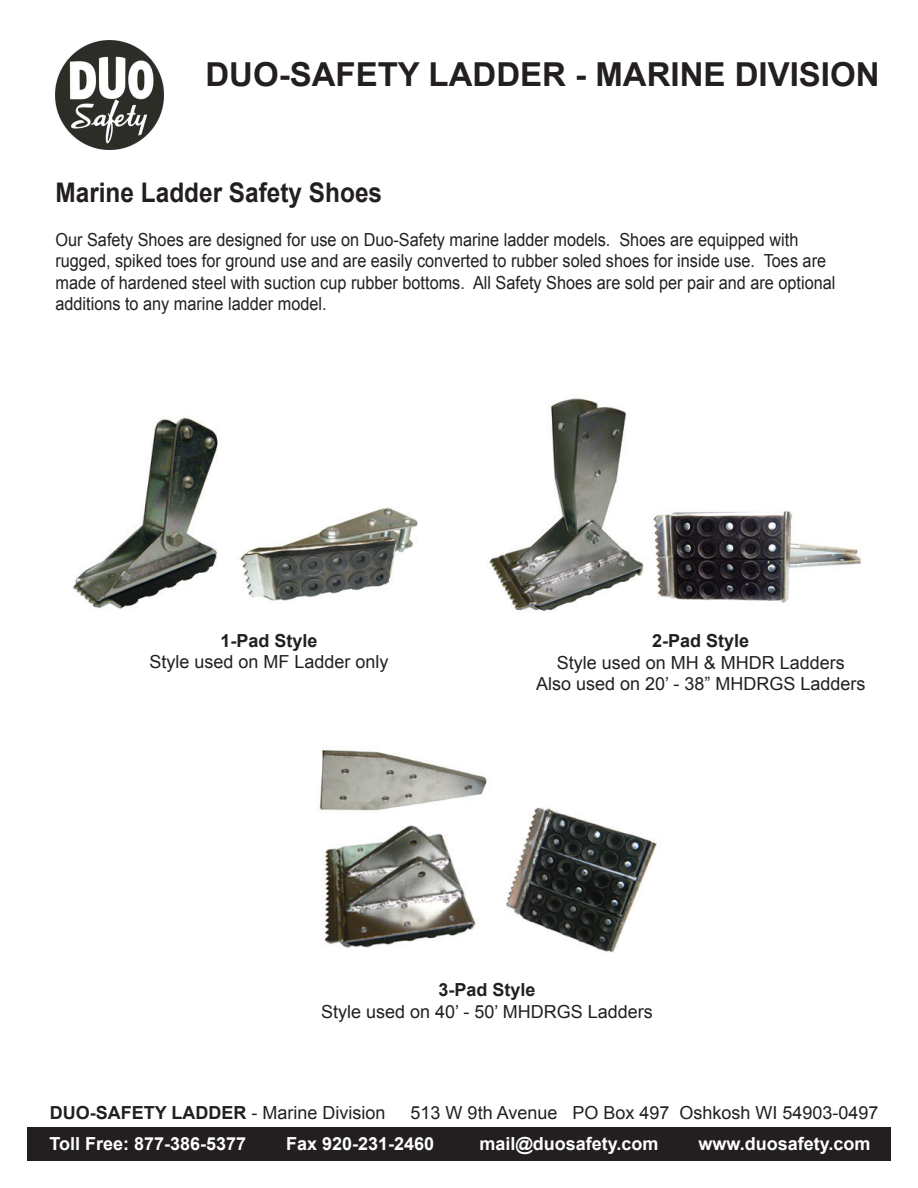
<style>
.page{position:relative;width:918px;height:1188px;background:#fff}
.page>*{position:absolute;margin:0;border:0;box-sizing:border-box;transform-origin:0 0}
.t1{font:700 33px "Arial";color:#231f20}
.t2{font:700 27px "Arial";color:#231f20;scale:.9 1}
.t3{font:18px/21.6px "Arial";color:#231f20;scale:.9 1}
.t4{font:18px/21.6px "Arial";color:#231f20;text-align:center}
.t5{font:700 18px "Arial";color:#fff}
.t6{font:700 18px "Arial";color:#231f20}
.s1{font-weight:400}
</style>
<div class="page">
<div style="left:27px;top:1127px;width:864px;height:34px;background:#231f20"></div>
<img style="left:56px;top:40px;width:108px;height:110px">
<img style="left:73px;top:416px;width:345px;height:193px">
<img style="left:489px;top:398px;width:372px;height:213px">
<img style="left:319px;top:750px;width:338px;height:203px">
<h1 class="t1" style="left:206px;top:53px;width:676px">DUO-SAFETY LADDER - MARINE DIVISION</h1>
<h2 class="t2" style="left:56px;top:175px;width:364px">Marine Ladder Safety Shoes</h2>
<p class="t3" style="left:56px;top:229px;width:868px">Our Safety Shoes are designed for use on Duo-Safety marine ladder models. Shoes are equipped with rugged, spiked toes for ground use and are easily converted to rubber soled shoes for inside use. Toes are made of hardened steel with suction cup rubber bottoms. All Safety Shoes are sold per pair and are optional additions to any marine ladder model.</p>
<p class="t6" style="left:220px;top:628px;width:99px">1-Pad Style</p>
<p class="t4" style="left:149px;top:651px;width:241px">Style used on MF Ladder only</p>
<p class="t6" style="left:652px;top:629px;width:99px">2-Pad Style</p>
<p class="t4" style="left:536px;top:652px;width:331px">Style used on MH &amp; MHDR Ladders<br>Also used on 20’ - 38” MHDRGS Ladders</p>
<p class="t6" style="left:438px;top:978px;width:99px">3-Pad Style</p>
<p class="t4" style="left:321px;top:1001px;width:333px">Style used on 40’ - 50’ MHDRGS Ladders</p>
<p class="t6" style="left:50px;top:1100px;width:337px">DUO-SAFETY LADDER <span class="s1">- Marine Division</span></p>
<p class="t4" style="left:411px;top:1102px;width:469px">513 W 9th Avenue PO Box 497 Oshkosh WI 54903-0497</p>
<p class="t5" style="left:49px;top:1131px;width:198px">Toll Free: 877-386-5377</p>
<p class="t5" style="left:286px;top:1131px;width:150px">Fax 920-231-2460</p>
<p class="t5" style="left:479px;top:1131px;width:181px">mail@duosafety.com</p>
<p class="t5" style="left:699px;top:1131px;width:174px">www.duosafety.com</p>
</div>
